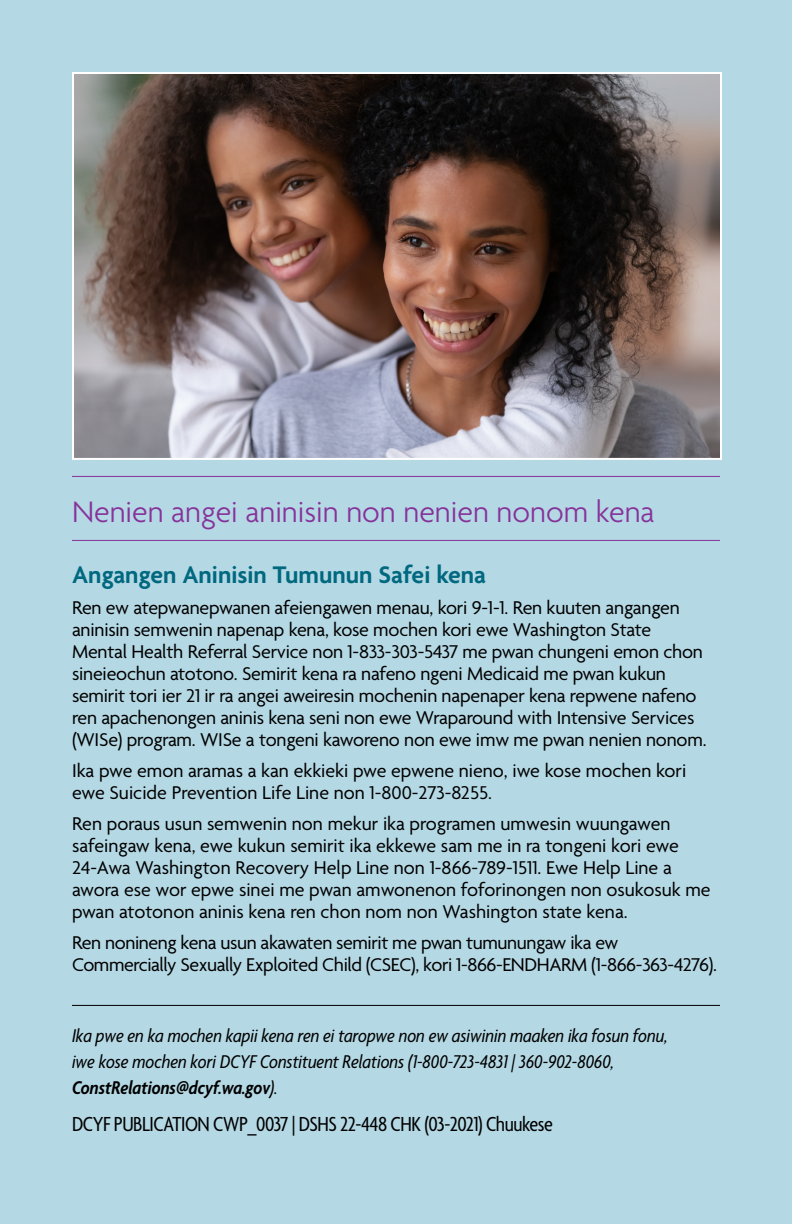
<style>
.page{position:relative;width:792px;height:1224px;background:#b4d8e4}
.page>*{position:absolute;margin:0;border:0;box-sizing:border-box;transform-origin:0 0}
.t1{font:300 32px "Agenda";color:#863399}
.t2{font:600 26px "Agenda";color:#00687f}
.t3{font:condensed 22px "Agenda";letter-spacing:-.02em;color:#000}
.t4{font:20px/22px "Agenda";letter-spacing:-.01em;color:#000}
.t5{font:italic condensed 20px/26px "Agenda";color:#000}
.s1{font-weight:600}
</style>
<div class="page">
<hr style="left:72px;top:476px;width:648px;height:1px;background:#863399">
<hr style="left:72px;top:540px;width:648px;height:1px;background:#863399">
<hr style="left:72px;top:1005px;width:648px;height:1px;background:#000">
<img style="left:75px;top:75px;width:644px;height:382px">
<div style="left:72px;top:72px;width:650px;height:388px;border:2px solid #fff"></div>
<h1 class="t1" style="left:72px;top:494px;width:584px">Nenien angei aninisin non nenien nonom kena</h1>
<h2 class="t2" style="left:72px;top:561px;width:416px">Angangen Aninisin Tumunun Safei kena</h2>
<p class="t4" style="left:72px;top:598px;width:636px">Ren ew atepwanepwanen afeiengawen menau, kori 9-1-1. Ren kuuten angangen aninisin semwenin napenap kena, kose mochen kori ewe Washington State Mental Health Referral Service non 1-833-303-5437 me pwan chungeni emon chon sineieochun atotono. Semirit kena ra nafeno ngeni Medicaid me pwan kukun semirit tori ier 21 ir ra angei aweiresin mochenin napenaper kena repwene nafeno ren apachenongen aninis kena seni non ewe Wraparound with Intensive Services (WISe) program. WISe a tongeni kaworeno non ewe imw me pwan nenien nonom.</p>
<p class="t4" style="left:72px;top:761px;width:616px">Ika pwe emon aramas a kan ekkieki pwe epwene nieno, iwe kose mochen kori ewe Suicide Prevention Life Line non 1-800-273-8255.</p>
<p class="t4" style="left:72px;top:814px;width:640px">Ren poraus usun semwenin non mekur ika programen umwesin wuungawen safeingaw kena, ewe kukun semirit ika ekkewe sam me in ra tongeni kori ewe 24-Awa Washington Recovery Help Line non 1-866-789-1511. Ewe Help Line a awora ese wor epwe sinei me pwan amwonenon foforinongen non osukosuk me pwan atotonon aninis kena ren chon nom non Washington state kena.</p>
<p class="t4" style="left:72px;top:933px;width:646px">Ren nonineng kena usun akawaten semirit me pwan tumunungaw ika ew<br>Commercially Sexually Exploited Child (CSEC), kori 1-866-ENDHARM (1-866-363-4276).</p>
<p class="t5" style="left:72px;top:1022px;width:597px">Ika pwe en ka mochen kapii kena ren ei taropwe non ew asiwinin maaken ika fosun fonu, iwe kose mochen kori DCYF Constituent Relations (1-800-723-4831 | 360-902-8060,<br><span class="s1">ConstRelations@dcyf.wa.gov</span>).</p>
<p class="t3" style="left:72px;top:1112px;width:482px">DCYF PUBLICATION CWP_0037 | DSHS 22-448 CHK (03-2021) Chuukese</p>
</div>
